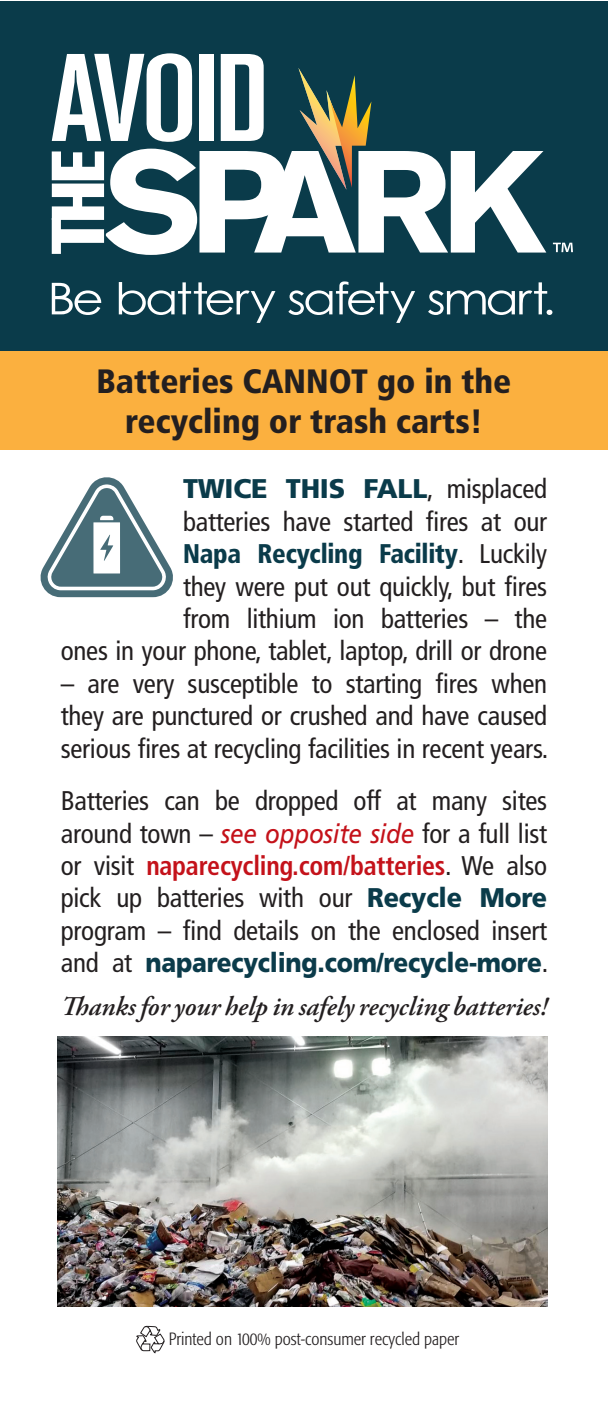
<style>
.page{position:relative;width:608px;height:1418px;background:#fff}
.page>*{position:absolute;margin:0;border:0;box-sizing:border-box;transform-origin:0 0}
.t1{font:900 condensed 33.75px/40.5px "Frutiger";color:#231f20;text-align:center}
.t2{font:condensed 27px/32.4px "Frutiger";letter-spacing:-.01em;color:#231f20;text-align:justify}
.t3{font:italic 600 27px "Adobe Garamond Pro";color:#231f20}
.t4{font:300 condensed 17.55px "Formata";color:#231f20}
.s1{font-weight:900;font-stretch:normal;color:#0a3b4a}
.s2{font-weight:900;color:#0a3b4a}
.s3{font-style:italic;font-stretch:normal;color:#c4121a}
.s4{font-weight:700;color:#c4121a}
.s5{font-weight:900;font-stretch:normal;color:#0b3b4a}
</style>
<div class="page">
<div style="left:0;top:1px;width:608px;height:350px;background:#0a3b4a"></div>
<div style="left:0;top:351px;width:608px;height:99px;background:#fbb03f"></div>
<svg style="left:136px;top:1325px;width:29px;height:29px"></svg>
<svg style="left:52px;top:283px;width:49px;height:32px"></svg>
<svg style="left:119px;top:282px;width:156px;height:41px"></svg>
<svg style="left:288px;top:281px;width:127px;height:42px"></svg>
<svg style="left:428px;top:282px;width:124px;height:33px"></svg>
<svg style="left:52px;top:53px;width:494px;height:202px"></svg>
<svg style="left:552px;top:243px;width:21px;height:9px"></svg>
<img style="left:57px;top:1036px;width:490px;height:271px">
<svg style="left:40px;top:477px;width:133px;height:120px"></svg>
<p class="t1" style="left:96px;top:361px;width:416px">Batteries CANNOT go in the recycling or trash carts!</p>
<p class="t2" style="left:61px;top:473px;width:488px;text-align:right"><span class="s1">TWICE THIS FALL</span>, misplaced<br>batteries have started fires at our<br><span class="s2">Napa Recycling Facility</span>. Luckily<br>they were put out quickly, but fires<br>from lithium ion batteries – the<br>ones in your phone, tablet, laptop, drill or drone</p>
<p class="t2" style="left:61px;top:667px;width:489px">– are very susceptible to starting fires when they are punctured or crushed and have caused serious fires at recycling facilities in recent years.</p>
<p class="t2" style="left:61px;top:785px;width:489px">Batteries can be dropped off at many sites around town – <span class="s3">see opposite side</span> for a full list or visit <span class="s4">naparecycling.com/batteries</span>. We also pick up batteries with our <span class="s1">Recycle More </span>program – find details on the enclosed insert and at <span class="s5">naparecycling.com/recycle-more</span>.</p>
<p class="t3" style="left:61px;top:990px;width:488px">Thanks for your help in safely recycling batteries!</p>
<p class="t4" style="left:169px;top:1328px;width:292px">Printed on 100% post-consumer recycled paper</p>
</div>
